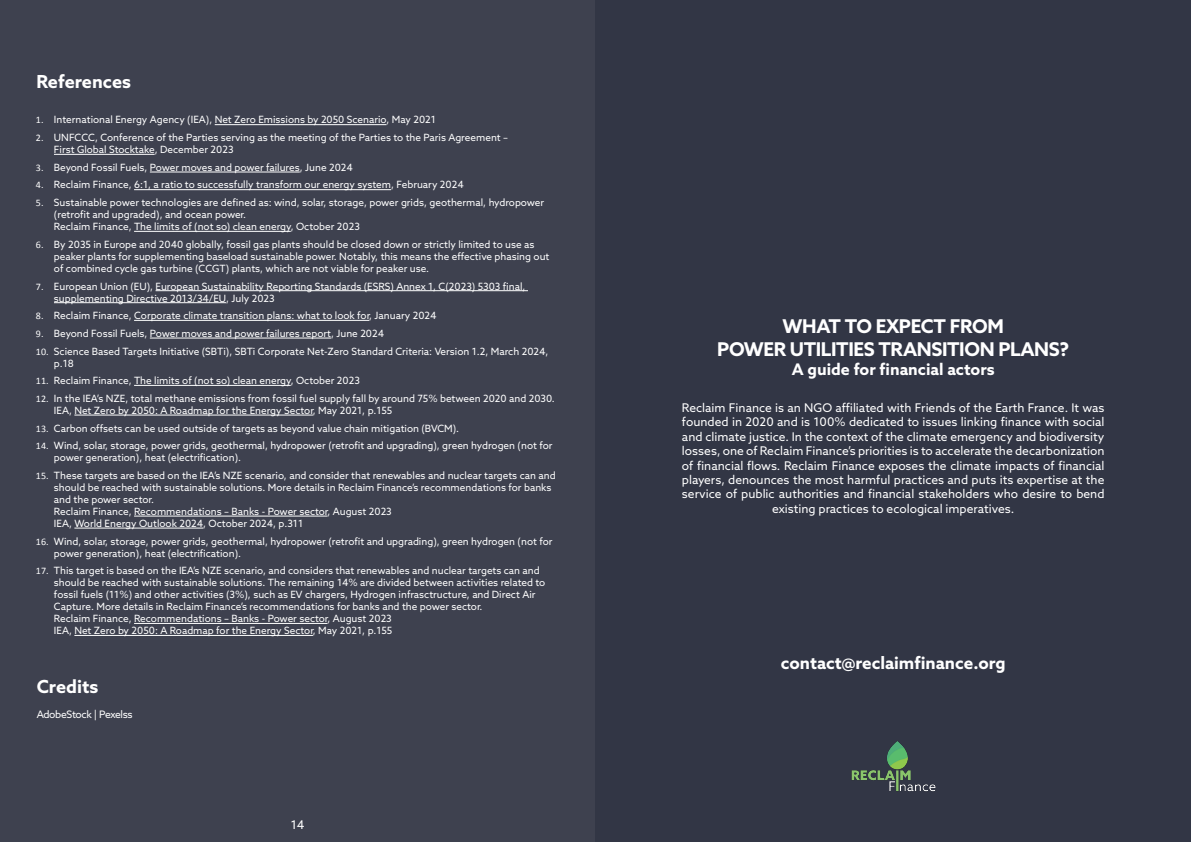
<style>
.page{position:relative;width:1191px;height:842px;background:#fff}
.page>*{position:absolute;margin:0;border:0;box-sizing:border-box;transform-origin:0 0}
.t1{font:700 19px/22.8px "Azo Sans";letter-spacing:-.02em;color:#fff;text-align:center}
.t2{font:700 18px "Azo Sans";color:#fff}
.t3{font:700 17px "Azo Sans";color:#fff}
.t4{font:700 16px "Azo Sans";color:#fff}
.t5{font:12px/14.4px "Azo Sans";color:#fff;text-align:center}
.t6{font:10.3px "Azo Sans";letter-spacing:-.03em;color:#fff}
.t7{font:10px/12px "Azo Sans";color:#fff}
.s1{font-family:"Calibri"}
</style>
<div class="page">
<div style="left:0;top:0;width:685px;height:842px;background:#3e414f"></div>
<hr style="left:215px;top:124px;width:171px;height:1px;background:#fff">
<hr style="left:54px;top:154px;width:101px;height:1px;background:#fff">
<hr style="left:150px;top:172px;width:150px;height:1px;background:#fff">
<hr style="left:134px;top:189px;width:257px;height:1px;background:#fff">
<hr style="left:134px;top:231px;width:157px;height:1px;background:#fff">
<hr style="left:156px;top:290px;width:372px;height:1px;background:#fff">
<hr style="left:54px;top:302px;width:172px;height:1px;background:#fff">
<hr style="left:134px;top:320px;width:235px;height:1px;background:#fff">
<hr style="left:150px;top:338px;width:181px;height:1px;background:#fff">
<hr style="left:134px;top:385px;width:157px;height:1px;background:#fff">
<hr style="left:74px;top:415px;width:239px;height:1px;background:#fff">
<hr style="left:134px;top:516px;width:193px;height:1px;background:#fff">
<hr style="left:74px;top:528px;width:129px;height:1px;background:#fff">
<hr style="left:134px;top:623px;width:193px;height:1px;background:#fff">
<hr style="left:74px;top:635px;width:239px;height:1px;background:#fff">
<div style="left:595px;top:0;width:596px;height:842px;background:#323645"></div>
<img style="left:851px;top:741px;width:85px;height:51px">
<h2 class="t2" style="left:37px;top:70px;width:96px">References</h2>
<p class="t7" style="left:36px;top:114px;width:401px"><span class="s1">1.</span> International Energy Agency (IEA), Net Zero Emissions by 2050 Scenario, May 2021</p>
<p class="t7" style="left:54px;top:131px;width:456px;text-indent:-18px"><span class="s1">2.</span> UNFCCC, Conference of the Parties serving as the meeting of the Parties to the Paris Agreement –<br>First Global Stocktake, December 2023</p>
<p class="t7" style="left:36px;top:161px;width:318px"><span class="s1">3.</span> Beyond Fossil Fuels, Power moves and power failures, June 2024</p>
<p class="t7" style="left:36px;top:179px;width:429px"><span class="s1">4.</span> Reclaim Finance, 6:1, a ratio to successfully transform our energy system, February 2024</p>
<p class="t7" style="left:54px;top:196px;width:491px;text-indent:-18px"><span class="s1">5.</span> Sustainable power technologies are defined as: wind, solar, storage, power grids, geothermal, hydropower (retrofit and upgraded), and ocean power.<br>Reclaim Finance, The limits of (not so) clean energy, October 2023</p>
<p class="t7" style="left:54px;top:238px;width:497px;text-indent:-18px"><span class="s1">6.</span> By 2035 in Europe and 2040 globally, fossil gas plants should be closed down or strictly limited to use as peaker plants for supplementing baseload sustainable power. Notably, this means the effective phasing out of combined cycle gas turbine (CCGT) plants, which are not viable for peaker use.</p>
<p class="t7" style="left:54px;top:280px;width:473px;text-indent:-18px"><span class="s1">7.</span> European Union (EU), European Sustainability Reporting Standards (ESRS) Annex 1, C(2023) 5303 final, supplementing Directive 2013/34/EU, July 2023</p>
<p class="t7" style="left:36px;top:309px;width:402px"><span class="s1">8.</span> Reclaim Finance, Corporate climate transition plans: what to look for, January 2024</p>
<p class="t7" style="left:36px;top:327px;width:350px"><span class="s1">9.</span> Beyond Fossil Fuels, Power moves and power failures report, June 2024</p>
<p class="t7" style="left:54px;top:345px;width:496px;text-indent:-18px"><span class="s1">10.</span> Science Based Targets Initiative (SBTi), SBTi Corporate Net-Zero Standard Criteria: Version 1.2, March 2024, p.18</p>
<p class="t7" style="left:36px;top:374px;width:325px"><span class="s1">11.</span> Reclaim Finance, The limits of (not so) clean energy, October 2023</p>
<p class="t7" style="left:54px;top:392px;width:502px;text-indent:-18px"><span class="s1">12.</span> In the IEA’s NZE, total methane emissions from fossil fuel supply fall by around 75% between 2020 and 2030.<br>IEA, Net Zero by 2050: A Roadmap for the Energy Sector, May 2021, p.155</p>
<p class="t7" style="left:36px;top:422px;width:425px"><span class="s1">13.</span> Carbon offsets can be used outside of targets as beyond value chain mitigation (BVCM).</p>
<p class="t7" style="left:54px;top:439px;width:500px;text-indent:-18px"><span class="s1">14.</span> Wind, solar, storage, power grids, geothermal, hydropower (retrofit and upgrading), green hydrogen (not for power generation), heat (electrification).</p>
<p class="t7" style="left:54px;top:469px;width:503px;text-indent:-18px"><span class="s1">15.</span> These targets are based on the IEA’s NZE scenario, and consider that renewables and nuclear targets can and should be reached with sustainable solutions. More details in Reclaim Finance’s recommendations for banks and the power sector.<br>Reclaim Finance, Recommendations – Banks - Power sector, August 2023<br>IEA, World Energy Outlook 2024, October 2024, p.311</p>
<p class="t7" style="left:54px;top:535px;width:500px;text-indent:-18px"><span class="s1">16.</span> Wind, solar, storage, power grids, geothermal, hydropower (retrofit and upgrading), green hydrogen (not for power generation), heat (electrification).</p>
<p class="t7" style="left:54px;top:564px;width:493px;text-indent:-18px"><span class="s1">17.</span> This target is based on the IEA’s NZE scenario, and considers that renewables and nuclear targets can and should be reached with sustainable solutions. The remaining 14% are divided between activities related to fossil fuels (11%) and other activities (3%), such as EV chargers, Hydrogen infrasctructure, and Direct Air Capture. More details in Reclaim Finance’s recommendations for banks and the power sector.<br>Reclaim Finance, Recommendations – Banks - Power sector, August 2023<br>IEA, Net Zero by 2050: A Roadmap for the Energy Sector, May 2021, p.155</p>
<h2 class="t2" style="left:37px;top:674px;width:63px">Credits</h2>
<p class="t6" style="left:37px;top:707px;width:98px">AdobeStock | Pexelss</p>
<p class="t5" style="left:291px;top:817px;width:15px">14</p>
<h1 class="t1" style="left:717px;top:315px;width:353px">WHAT TO EXPECT FROM<br>POWER UTILITIES TRANSITION PLANS?</h1>
<h3 class="t4" style="left:791px;top:359px;width:204px">A guide for financial actors</h3>
<p class="t5" style="left:682px;top:400px;width:424px">Reclaim Finance is an NGO affiliated with Friends of the Earth France. It was founded in 2020 and is 100% dedicated to issues linking finance with social and climate justice. In the context of the climate emergency and biodiversity losses, one of Reclaim Finance’s priorities is to accelerate the decarbonization of financial flows. Reclaim Finance exposes the climate impacts of financial players, denounces the most harmful practices and puts its expertise at the service of public authorities and financial stakeholders who desire to bend existing practices to ecological imperatives.</p>
<h3 class="t3" style="left:781px;top:652px;width:226px">contact@reclaimfinance.org</h3>
</div>
